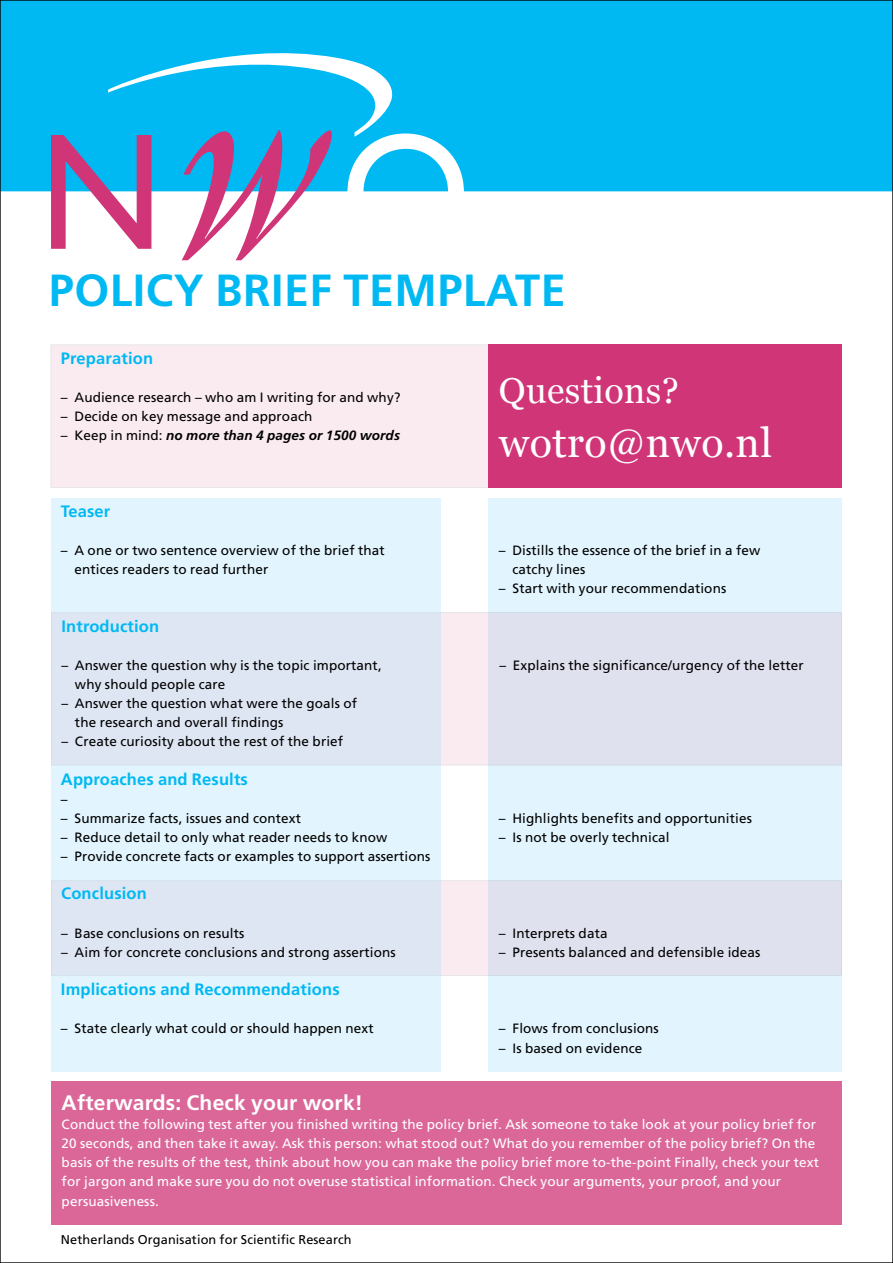
<style>
.page{position:relative;width:893px;height:1263px;background:#fff}
.page>*{position:absolute;margin:0;border:0;box-sizing:border-box;transform-origin:0 0}
.Affiche_Plat{font:700 45px "Frutiger LT Std";letter-spacing:.01em;color:#00b9f3}
.Affiche_Plat-2{font:41.25px "Georgia";letter-spacing:.01em;color:#fff}
.Affiche_Plat-3{font:36px "Georgia";letter-spacing:.01em;color:#fff}
.t1{font:700 21px "Frutiger LT Std";letter-spacing:.01em;color:#fff}
.Affiche_Plat-4{font:700 16.5px "Frutiger LT Std";letter-spacing:.01em;color:#00b9f3}
.t2{font:13.5px/19.1px "Frutiger LT Std";letter-spacing:.01em;color:#000}
.t3{font:13.5px/19.1px "Frutiger LT Std";letter-spacing:.01em;color:#fff}
.t4{font:italic 700 13.5px "Frutiger LT Std";letter-spacing:.01em;color:#000}
.AfficheA2_subtitel{font:12.75px "Frutiger LT Std";letter-spacing:.01em;color:#000}
.s1{font-weight:400;font-style:normal}
</style>
<div class="page">
<div style="left:488px;top:498px;width:354px;height:573px;background:#e2f4fd"></div>
<svg style="left:441px;top:882px;width:399px;height:92px;background:#e3e2ef"></svg>
<svg style="left:441px;top:614px;width:399px;height:149px;background:#e3e2ef"></svg>
<div style="left:51px;top:345px;width:791px;height:143px;background:#faebf1"></div>
<div style="left:51px;top:498px;width:390px;height:573px;background:linear-gradient(to right,#e1eef9,#e1eef9)"></div>
<div style="left:2px;top:2px;width:889px;height:189px;background:#00b9f3"></div>
<svg style="left:51px;top:135px;width:100px;height:114px"></svg>
<svg style="left:182px;top:129px;width:150px;height:131px"></svg>
<div style="left:51px;top:1081px;width:791px;height:144px;background:#db6799"></div>
<div style="left:488px;top:345px;width:354px;height:143px;background:#d03578"></div>
<p class="Affiche_Plat" style="left:49px;top:264px;width:518px">POLICY BRIEF TEMPLATE</p>
<p class="Affiche_Plat-4" style="left:61px;top:348px;width:94px">Preparation</p>
<p class="t2" style="left:61px;top:388px;width:341px">– Audience research – who am I writing for and why?</p>
<p class="t2" style="left:61px;top:407px;width:253px">– Decide on key message and approach</p>
<p class="t4" style="left:61px;top:427px;width:341px"><span class="s1">– Keep in mind:</span> no more than 4 pages or 1500 words</p>
<p class="Affiche_Plat-3" style="left:499px;top:369px;width:182px">Questions?</p>
<p class="Affiche_Plat-2" style="left:499px;top:418px;width:275px">wotro@nwo.nl</p>
<p class="Affiche_Plat-4" style="left:61px;top:501px;width:51px">Teaser</p>
<p class="t2" style="left:74px;top:541px;width:312px;text-indent:-14px">– A one or two sentence overview of the brief that entices readers to read further</p>
<p class="t2" style="left:512px;top:541px;width:249px;text-indent:-14px">– Distills the essence of the brief in a few catchy lines</p>
<p class="t2" style="left:499px;top:579px;width:229px">– Start with your recommendations</p>
<p class="Affiche_Plat-4" style="left:61px;top:616px;width:99px">Introduction</p>
<p class="t2" style="left:75px;top:655px;width:308px;text-indent:-14px">– Answer the question why is the topic important, why should people care</p>
<p class="t2" style="left:75px;top:694px;width:284px;text-indent:-14px">– Answer the question what were the goals of the research and overall findings</p>
<p class="t2" style="left:61px;top:732px;width:283px">– Create curiosity about the rest of the brief</p>
<p class="t2" style="left:499px;top:655px;width:306px">– Explains the significance/urgency of the letter</p>
<p class="Affiche_Plat-4" style="left:61px;top:769px;width:188px">Approaches and Results</p>
<p class="t2" style="left:61px;top:789px;width:8px">–</p>
<p class="t2" style="left:61px;top:809px;width:242px">– Summarize facts, issues and context</p>
<p class="t2" style="left:61px;top:828px;width:328px">– Reduce detail to only what reader needs to know</p>
<p class="t2" style="left:61px;top:847px;width:371px">– Provide concrete facts or examples to support assertions</p>
<p class="Affiche_Plat-4" style="left:61px;top:884px;width:87px">Conclusion</p>
<p class="t2" style="left:61px;top:923px;width:185px">– Base conclusions on results</p>
<p class="t2" style="left:61px;top:943px;width:336px">– Aim for concrete conclusions and strong assertions</p>
<p class="t2" style="left:499px;top:809px;width:254px">– Highlights benefits and opportunities</p>
<p class="t2" style="left:499px;top:828px;width:172px">– Is not be overly technical</p>
<p class="t2" style="left:499px;top:923px;width:110px">– Interprets data</p>
<p class="t2" style="left:499px;top:943px;width:263px">– Presents balanced and defensible ideas</p>
<p class="Affiche_Plat-4" style="left:61px;top:980px;width:280px">Implications and Recommendations</p>
<p class="t2" style="left:61px;top:1019px;width:314px">– State clearly what could or should happen next</p>
<p class="t2" style="left:499px;top:1019px;width:161px">– Flows from conclusions</p>
<p class="t2" style="left:499px;top:1038px;width:145px">– Is based on evidence</p>
<h3 class="t1" style="left:62px;top:1090px;width:303px">Afterwards: Check your work!</h3>
<p class="t3" style="left:62px;top:1115px;width:759px">Conduct the following test after you finished writing the policy brief. Ask someone to take look at your policy brief for 20 seconds, and then take it away. Ask this person: what stood out? What do you remember of the policy brief? On the basis of the results of the test, think about how you can make the policy brief more to-the-point Finally, check your text for jargon and make sure you do not overuse statistical information. Check your arguments, your proof, and your persuasiveness.</p>
<p class="AfficheA2_subtitel" style="left:61px;top:1232px;width:292px">Netherlands Organisation for Scientific Research</p>
</div>
